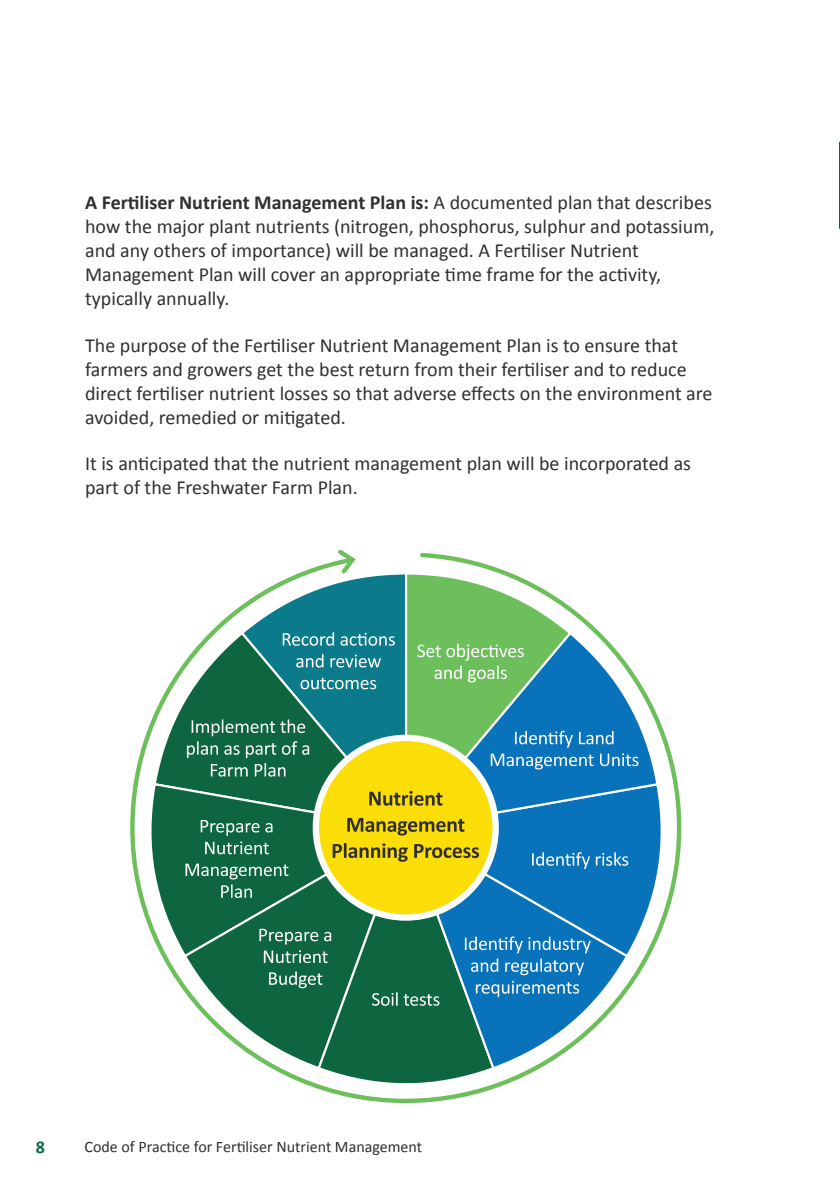
<style>
.page{position:relative;width:840px;height:1191px;background:#fff}
.page>*{position:absolute;margin:0;border:0;box-sizing:border-box;transform-origin:0 0}
.Body{font:20px/24px "Calibri";color:#312f30}
.t1{font:700 18px "Calibri";color:#0d6640}
.t2{font:16px "Calibri";color:#312f30}
.s1{font-weight:700}
</style>
<div class="page">
<svg style="left:130px;top:552px;width:552px;height:552px"></svg>
<svg style="left:334px;top:549px;width:24px;height:28px"></svg>
<p class="Body" style="left:85px;top:190px;width:630px"><span class="s1">A Fertiliser Nutrient Management Plan is:</span> A documented plan that describes how the major plant nutrients (nitrogen, phosphorus, sulphur and potassium, and any others of importance) will be managed. A Fertiliser Nutrient Management Plan will cover an appropriate time frame for the activity, typically annually.</p>
<p class="Body" style="left:85px;top:333px;width:628px">The purpose of the Fertiliser Nutrient Management Plan is to ensure that farmers and growers get the best return from their fertiliser and to reduce direct fertiliser nutrient losses so that adverse effects on the environment are avoided, remedied or mitigated.</p>
<p class="Body" style="left:85px;top:452px;width:607px">It is anticipated that the nutrient management plan will be incorporated as part of the Freshwater Farm Plan.</p>
<p class="t1" style="left:36px;top:1135px;width:11px">8</p>
<p class="t2" style="left:84px;top:1136px;width:339px">Code of Practice for Fertiliser Nutrient Management</p>
</div>
